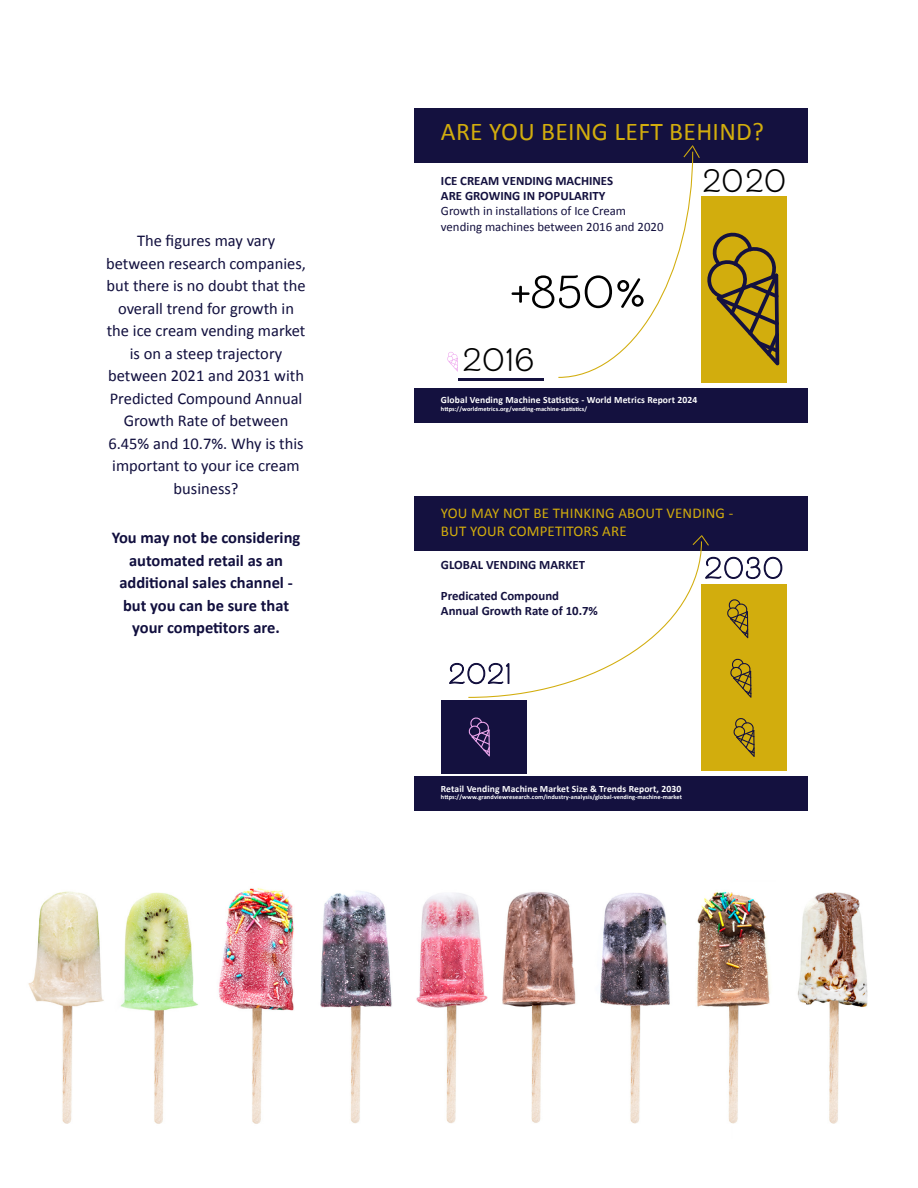
<style>
.page{position:relative;width:918px;height:1188px;background:#fff}
.page>*{position:absolute;margin:0;border:0;box-sizing:border-box;transform-origin:0 0}
.t1{font:700 32.55px "Beloved Sans";color:#000}
.t2{font:25.65px "Calibri";letter-spacing:.01em;color:#d2ad0d}
.Paragraph_Highligh_Blue{font:16.5px/22.5px "Calibri";color:#110f3e;text-align:center}
.Paragraph_Highligh_Blue-2{font:700 16.5px/22.5px "Calibri";color:#110f3e;text-align:center}
.t3{font:15px/18px "Calibri";letter-spacing:.01em;color:#d2ad0d}
.t4{font:12.75px/15.3px "Calibri";color:#14113f}
.t5{font:700 12.75px/15.3px "Calibri";color:#14113f}
.t6{font:700 9.6px "Calibri";letter-spacing:.01em;color:#fff}
.t7{font:700 6.45px "Calibri";letter-spacing:.01em;color:#fff}
.s1{font-weight:700}
</style>
<div class="page">
<img style="left:28px;top:888px;width:840px;height:236px">
<div style="left:415px;top:388px;width:393px;height:35px;background:#14113f"></div>
<div style="left:415px;top:108px;width:393px;height:55px;background:#14113f"></div>
<div style="left:701px;top:197px;width:86px;height:186px;background:#d2ad0d"></div>
<hr style="left:458px;top:378px;width:85px;height:3px;background:#14113f">
<svg style="left:512px;top:145px;width:267px;height:233px"></svg>
<svg style="left:447px;top:352px;width:11px;height:20px"></svg>
<div style="left:415px;top:777px;width:393px;height:34px;background:#14113f"></div>
<div style="left:415px;top:496px;width:393px;height:55px;background:#14113f"></div>
<div style="left:701px;top:585px;width:86px;height:186px;background:#d2ad0d"></div>
<div style="left:441px;top:700px;width:85px;height:74px;background:#14113f"></div>
<svg style="left:468px;top:717px;width:22px;height:40px"></svg>
<svg style="left:733px;top:718px;width:22px;height:39px"></svg>
<svg style="left:449px;top:535px;width:334px;height:163px"></svg>
<p class="Paragraph_Highligh_Blue" style="left:106px;top:229px;width:201px">The figures may vary between research companies, but there is no doubt that the overall trend for growth in the ice cream vending market is on a steep trajectory between 2021 and 2031 with<br>Predicted Compound Annual<br>Growth Rate of between<br>6.45% and 10.7%. Why is this important to your ice cream business?</p>
<p class="Paragraph_Highligh_Blue-2" style="left:112px;top:526px;width:190px">You may not be considering automated retail as an additional sales channel - but you can be sure that your competitors are.</p>
<p class="t2" style="left:441px;top:113px;width:325px">ARE YOU BEING LEFT BEHIND?</p>
<p class="t4" style="left:441px;top:172px;width:224px"><span class="s1">ICE CREAM VENDING MACHINES<br>ARE GROWING IN POPULARITY<br></span>Growth in installations of Ice Cream vending machines between 2016 and 2020</p>
<p class="t1" style="left:701px;top:161px;width:87px">2020</p>
<p class="t1" style="left:462px;top:341px;width:75px">2016</p>
<p class="t6" style="left:441px;top:393px;width:258px">Global Vending Machine Statistics - World Metrics Report 2024</p>
<p class="t7" style="left:441px;top:404px;width:148px">https://worldmetrics.org/vending-machine-statistics/</p>
<p class="t3" style="left:441px;top:504px;width:294px">YOU MAY NOT BE THINKING ABOUT VENDING -<br>BUT YOUR COMPETITORS ARE</p>
<p class="t5" style="left:441px;top:557px;width:146px">GLOBAL VENDING MARKET</p>
<p class="t5" style="left:441px;top:588px;width:159px">Predicated Compound<br>Annual Growth Rate of 10.7%</p>
<p class="t6" style="left:441px;top:782px;width:242px">Retail Vending Machine Market Size &amp; Trends Report, 2030</p>
<p class="t7" style="left:441px;top:793px;width:243px">https://www.grandviewresearch.com/industry-analysis/global-vending-machine-market</p>
</div>
